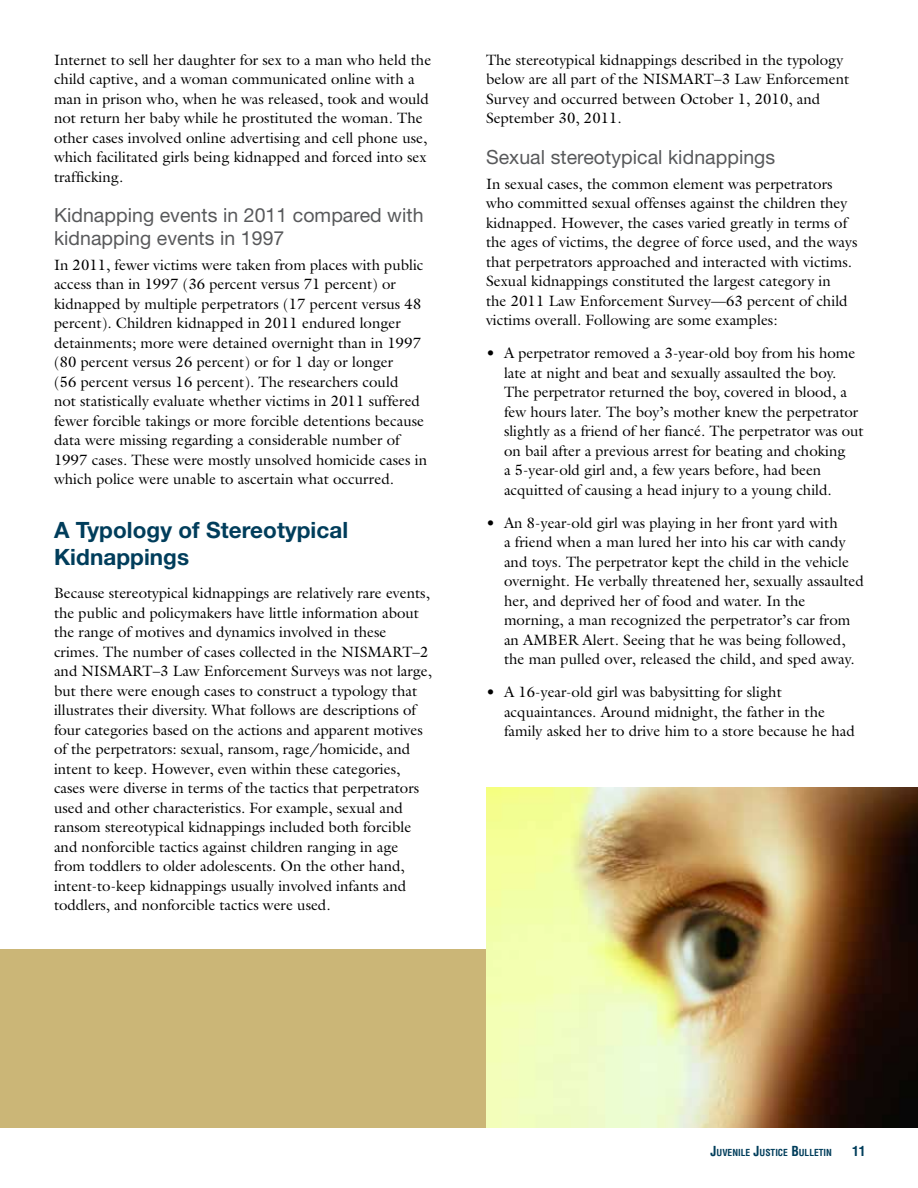
<style>
.page{position:relative;width:918px;height:1188px;background:#fff}
.page>*{position:absolute;margin:0;border:0;box-sizing:border-box;transform-origin:0 0}
.t1{font:700 22.5px/27px "Helvetica Neue LT Std";letter-spacing:.005em;color:#003d5b}
.t2{font:19.5px/22.5px "Helvetica Neue LT Std";letter-spacing:.005em;color:#58595b}
.t3{font:15px/19.5px "Galliard Std";color:#000}
.t4{font:700 condensed 13.5px "Helvetica LT Std";color:#003d5b}
.t5{font:700 condensed 9.45px "Helvetica LT Std";color:#003d5b}
.s1{font-size:13.5px}
</style>
<div class="page">
<div style="left:0;top:949px;width:918px;height:179px;background:#cbb677"></div>
<img style="left:486px;top:788px;width:432px;height:340px">
<p class="t3" style="left:54px;top:50px;width:379px">Internet to sell her daughter for sex to a man who held the child captive, and a woman communicated online with a man in prison who, when he was released, took and would not return her baby while he prostituted the woman. The other cases involved online advertising and cell phone use, which facilitated girls being kidnapped and forced into sex trafficking.</p>
<h2 class="t2" style="left:54px;top:204px;width:371px">Kidnapping events in 2011 compared with kidnapping events in 1997</h2>
<p class="t3" style="left:54px;top:255px;width:375px">In 2011, fewer victims were taken from places with public access than in 1997 (36 percent versus 71 percent) or kidnapped by multiple perpetrators (17 percent versus 48 percent). Children kidnapped in 2011 endured longer detainments; more were detained overnight than in 1997 (80 percent versus 26 percent) or for 1 day or longer<br>(56 percent versus 16 percent). The researchers could<br>not statistically evaluate whether victims in 2011 suffered fewer forcible takings or more forcible detentions because data were missing regarding a considerable number of 1997 cases. These were mostly unsolved homicide cases in which police were unable to ascertain what occurred.</p>
<h1 class="t1" style="left:54px;top:516px;width:296px">A Typology of Stereotypical<br>Kidnappings</h1>
<p class="t3" style="left:54px;top:583px;width:380px">Because stereotypical kidnappings are relatively rare events, the public and policymakers have little information about the range of motives and dynamics involved in these crimes. The number of cases collected in the NISMART–2 and NISMART–3 Law Enforcement Surveys was not large, but there were enough cases to construct a typology that illustrates their diversity. What follows are descriptions of four categories based on the actions and apparent motives of the perpetrators: sexual, ransom, rage/homicide, and intent to keep. However, even within these categories, cases were diverse in terms of the tactics that perpetrators used and other characteristics. For example, sexual and ransom stereotypical kidnappings included both forcible and nonforcible tactics against children ranging in age from toddlers to older adolescents. On the other hand, intent-to-keep kidnappings usually involved infants and toddlers, and nonforcible tactics were used.</p>
<p class="t3" style="left:486px;top:50px;width:365px">The stereotypical kidnappings described in the typology below are all part of the NISMART–3 Law Enforcement Survey and occurred between October 1, 2010, and September 30, 2011.</p>
<h2 class="t2" style="left:486px;top:145px;width:291px">Sexual stereotypical kidnappings</h2>
<p class="t3" style="left:486px;top:174px;width:373px">In sexual cases, the common element was perpetrators who committed sexual offenses against the children they kidnapped. However, the cases varied greatly in terms of the ages of victims, the degree of force used, and the ways that perpetrators approached and interacted with victims.<br>Sexual kidnappings constituted the largest category in<br>the 2011 Law Enforcement Survey—63 percent of child victims overall. Following are some examples:</p>
<p class="t3" style="left:504px;top:343px;width:361px;text-indent:-18px">• A perpetrator removed a 3-year-old boy from his home late at night and beat and sexually assaulted the boy.<br>The perpetrator returned the boy, covered in blood, a few hours later. The boy’s mother knew the perpetrator slightly as a friend of her fiancé. The perpetrator was out on bail after a previous arrest for beating and choking<br>a 5-year-old girl and, a few years before, had been acquitted of causing a head injury to a young child.</p>
<p class="t3" style="left:504px;top:513px;width:361px;text-indent:-18px">• An 8-year-old girl was playing in her front yard with<br>a friend when a man lured her into his car with candy and toys. The perpetrator kept the child in the vehicle overnight. He verbally threatened her, sexually assaulted her, and deprived her of food and water. In the morning, a man recognized the perpetrator’s car from an AMBER Alert. Seeing that he was being followed, the man pulled over, released the child, and sped away.</p>
<p class="t3" style="left:504px;top:682px;width:352px;text-indent:-18px">• A 16-year-old girl was babysitting for slight acquaintances. Around midnight, the father in the family asked her to drive him to a store because he had</p>
<p class="t5" style="left:711px;top:1146px;width:123px"><span class="s1">J</span>UVENILE <span class="s1">J</span>USTICE <span class="s1">B</span>ULLETIN</p>
<p class="t4" style="left:852px;top:1142px;width:15px">11</p>
</div>
